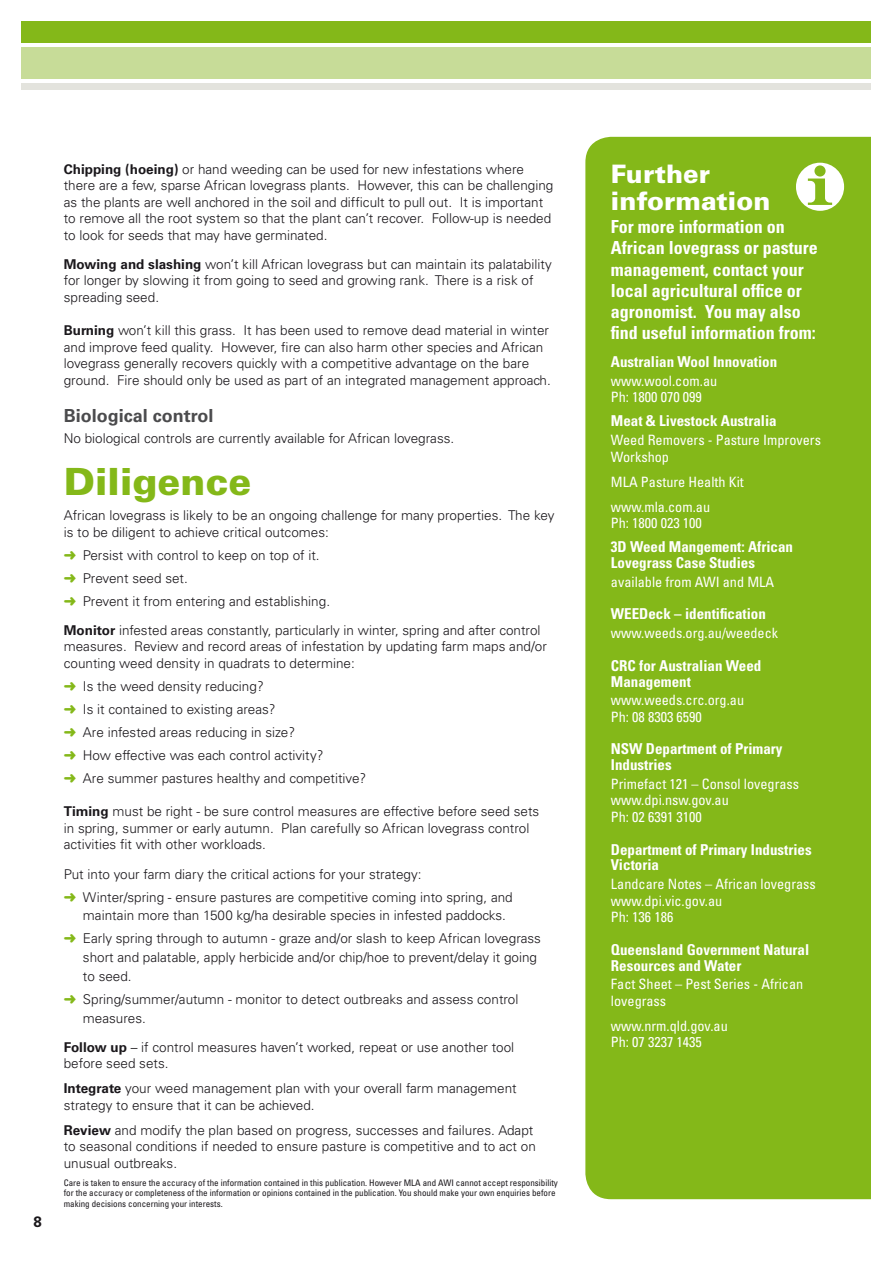
<style>
.page{position:relative;width:893px;height:1263px;background:#fff}
.page>*{position:absolute;margin:0;border:0;box-sizing:border-box;transform-origin:0 0}
.t1{font:900 37.5px "Univers";color:#84b819}
.t2{font:900 25.5px/27px "Univers";color:#fff}
.t3{font:700 condensed 18px/21px "Univers";color:#fff}
.t4{font:700 18px "Univers";color:#4b4b4d}
.t5{font:700 condensed 15px/15.8px "Univers";color:#fff}
.t6{font:700 15px "Univers";color:#1a171b}
.t7{font:condensed 14.25px/16.5px "Univers";color:#fff}
.t8{font:300 13.5px/16.5px "Univers";color:#1a171b}
.t9{font:condensed 9px/10.5px "Univers";color:#1a171b}
.s1{font-weight:700}
.s2{color:#84b819}
</style>
<div class="page">
<div style="left:21px;top:21px;width:851px;height:21px;background:#84b819"></div>
<div style="left:21px;top:47px;width:851px;height:32px;background:#c7dc98"></div>
<div style="left:21px;top:83px;width:851px;height:7px;background:#e3e3dd"></div>
<div style="left:585px;top:137px;width:286px;height:1062px;background:#84b819"></div>
<svg style="left:796px;top:163px;width:48px;height:48px"></svg>
<p class="t6" style="left:34px;top:1213px;width:10px">8</p>
<p class="t8" style="left:64px;top:161px;width:491px"><span class="s1">Chipping (hoeing)</span> or hand weeding can be used for new infestations where there are a few, sparse African lovegrass plants. However, this can be challenging as the plants are well anchored in the soil and difficult to pull out. It is important to remove all the root system so that the plant can’t recover. Follow-up is needed to look for seeds that may have germinated.</p>
<p class="t8" style="left:64px;top:256px;width:490px"><span class="s1">Mowing and slashing</span> won’t kill African lovegrass but can maintain its palatability for longer by slowing it from going to seed and growing rank. There is a risk of spreading seed.</p>
<p class="t8" style="left:64px;top:322px;width:489px"><span class="s1">Burning</span> won’t kill this grass. It has been used to remove dead material in winter and improve feed quality. However, fire can also harm other species and African lovegrass generally recovers quickly with a competitive advantage on the bare ground. Fire should only be used as part of an integrated management approach.</p>
<h3 class="t4" style="left:64px;top:405px;width:151px">Biological control</h3>
<p class="t8" style="left:64px;top:429px;width:392px">No biological controls are currently available for African lovegrass.</p>
<h1 class="t1" style="left:64px;top:458px;width:189px">Diligence</h1>
<p class="t8" style="left:64px;top:507px;width:492px">African lovegrass is likely to be an ongoing challenge for many properties. The key is to be diligent to achieve critical outcomes:</p>
<p class="t8" style="left:64px;top:543px;width:268px;line-height:23px"><span class="s2">➜</span> Persist with control to keep on top of it. <span class="s2">➜</span> Prevent seed set.<br><span class="s2">➜</span> Prevent it from entering and establishing.</p>
<p class="t8" style="left:64px;top:622px;width:485px"><span class="s1">Monitor</span> infested areas constantly, particularly in winter, spring and after control measures. Review and record areas of infestation by updating farm maps and/or counting weed density in quadrats to determine:</p>
<p class="t8" style="left:64px;top:674px;width:304px;line-height:23px"><span class="s2">➜</span> Is the weed density reducing?<br><span class="s2">➜</span> Is it contained to existing areas?<br><span class="s2">➜</span> Are infested areas reducing in size?<br><span class="s2">➜</span> How effective was each control activity?<br><span class="s2">➜</span> Are summer pastures healthy and competitive?</p>
<p class="t8" style="left:64px;top:803px;width:477px"><span class="s1">Timing</span> must be right - be sure control measures are effective before seed sets in spring, summer or early autumn. Plan carefully so African lovegrass control activities fit with other workloads.</p>
<p class="t8" style="left:64px;top:862px;width:450px;line-height:23px">Put into your farm diary the critical actions for your strategy:<br><span class="s2">➜</span> Winter/spring - ensure pastures are competitive coming into spring, and</p>
<p class="t8" style="left:64px;top:904px;width:479px;line-height:23px;text-indent:19px">maintain more than 1500 kg/ha desirable species in infested paddocks.<br><span class="s2">➜</span> Early spring through to autumn - graze and/or slash to keep African lovegrass</p>
<p class="t8" style="left:83px;top:948px;width:456px;line-height:18.8px">short and palatable, apply herbicide and/or chip/hoe to prevent/delay it going to seed.</p>
<p class="t8" style="left:83px;top:990px;width:437px;line-height:18.8px;text-indent:-19px"><span class="s2">➜</span> Spring/summer/autumn - monitor to detect outbreaks and assess control measures.</p>
<p class="t8" style="left:64px;top:1039px;width:452px"><span class="s1">Follow up</span> – if control measures haven’t worked, repeat or use another tool before seed sets.</p>
<p class="t8" style="left:64px;top:1080px;width:454px"><span class="s1">Integrate</span> your weed management plan with your overall farm management strategy to ensure that it can be achieved.</p>
<p class="t8" style="left:64px;top:1122px;width:474px"><span class="s1">Review</span> and modify the plan based on progress, successes and failures. Adapt to seasonal conditions if needed to ensure pasture is competitive and to act on unusual outbreaks.</p>
<p class="t9" style="left:64px;top:1177px;width:496px">Care is taken to ensure the accuracy of the information contained in this publication. However MLA and AWI cannot accept responsibility for the accuracy or completeness of the information or opinions contained in the publication. You should make your own enquiries before making decisions concerning your interests.</p>
<h2 class="t2" style="left:611px;top:160px;width:161px">Further information</h2>
<h3 class="t3" style="left:611px;top:216px;width:208px">For more information on<br>African lovegrass or pasture management, contact your local agricultural office or agronomist. You may also find useful information from:</h3>
<p class="t5" style="left:611px;top:354px;width:168px">Australian Wool Innovation</p>
<p class="t7" style="left:611px;top:372px;width:108px">www.wool.com.au<br>Ph: 1800 070 099</p>
<p class="t5" style="left:611px;top:413px;width:167px">Meat &amp; Livestock Australia</p>
<p class="t7" style="left:611px;top:431px;width:212px">Weed Removers - Pasture Improvers<br>Workshop</p>
<p class="t7" style="left:611px;top:469px;width:134px;line-height:25px">MLA Pasture Health Kit www.mla.com.au</p>
<p class="t7" style="left:611px;top:514px;width:92px">Ph: 1800 023 100</p>
<p class="t5" style="left:611px;top:539px;width:184px">3D Weed Mangement: African<br>Lovegrass Case Studies</p>
<p class="t7" style="left:611px;top:573px;width:165px">available from AWI and MLA</p>
<p class="t5" style="left:611px;top:606px;width:157px">WEEDeck – identification</p>
<p class="t7" style="left:611px;top:624px;width:169px">www.weeds.org.au/weedeck</p>
<p class="t5" style="left:611px;top:657px;width:152px">CRC for Australian Weed<br>Management</p>
<p class="t7" style="left:611px;top:692px;width:135px">www.weeds.crc.org.au<br>Ph: 08 8303 6590</p>
<p class="t5" style="left:611px;top:741px;width:173px">NSW Department of Primary<br>Industries</p>
<p class="t7" style="left:611px;top:775px;width:190px">Primefact 121 – Consol lovegrass www.dpi.nsw.gov.au<br>Ph: 02 6391 3100</p>
<p class="t5" style="left:611px;top:841px;width:202px">Department of Primary Industries<br>Victoria</p>
<p class="t7" style="left:611px;top:875px;width:206px">Landcare Notes – African lovegrass www.dpi.vic.gov.au<br>Ph: 136 186</p>
<p class="t5" style="left:611px;top:941px;width:200px">Queensland Government Natural<br>Resources and Water</p>
<p class="t7" style="left:611px;top:976px;width:194px">Fact Sheet – Pest Series - African lovegrass</p>
<p class="t7" style="left:611px;top:1017px;width:118px">www.nrm.qld.gov.au<br>Ph: 07 3237 1435</p>
</div>
